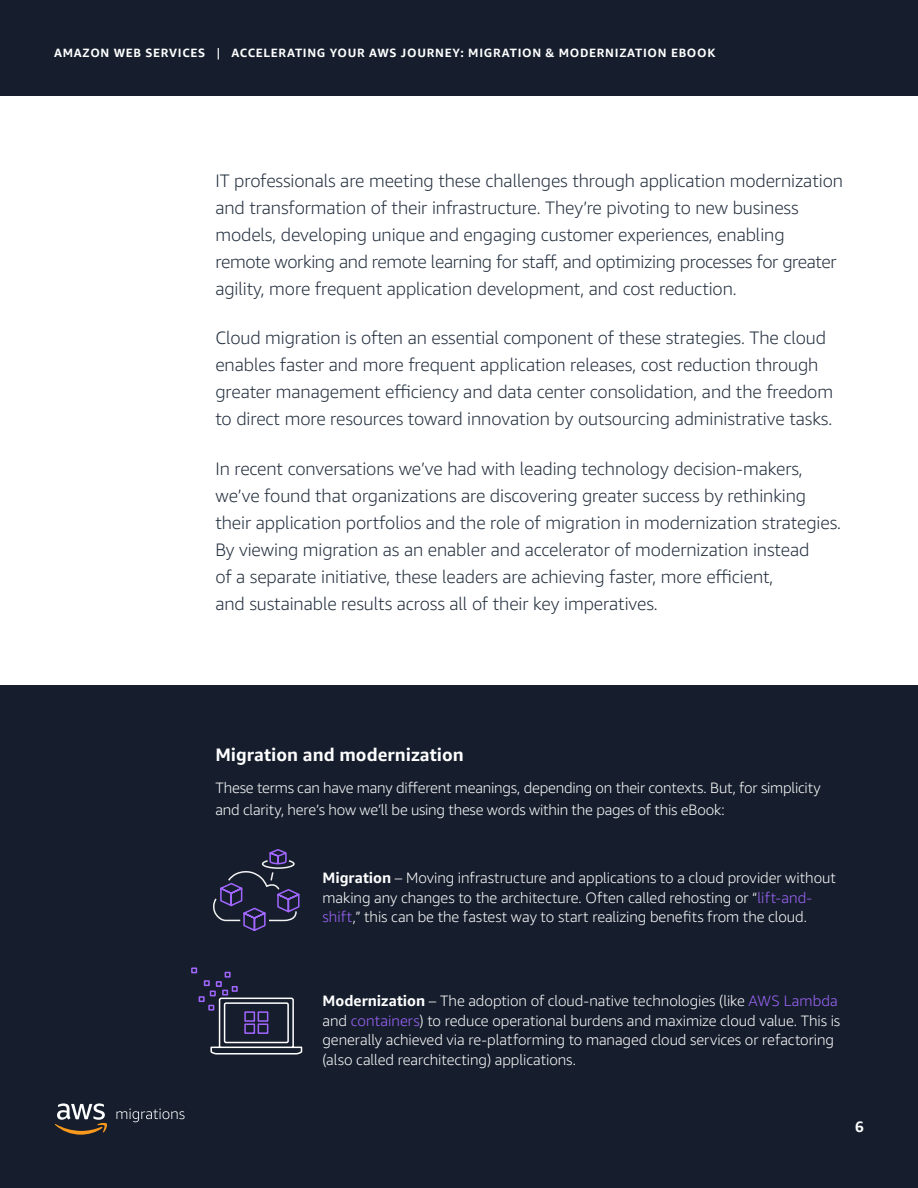
<style>
.page{position:relative;width:918px;height:1188px;background:#fff}
.page>*{position:absolute;margin:0;border:0;box-sizing:border-box;transform-origin:0 0}
.t1{font:300 18px/27px "Amazon Ember";letter-spacing:-.005em;color:#232f3e}
.t2{font:700 18px "Amazon Ember";color:#fff}
.t3{font:300 15px/19.5px "Amazon Ember";letter-spacing:-.005em;color:#fff}
.t4{font:700 15px "Amazon Ember";color:#fff}
.t5{font:700 12px "Amazon Ember";letter-spacing:.06em;color:#fff}
.s1{font-weight:400}
.s2{font-weight:700}
.s3{color:#a166ff}
</style>
<div class="page">
<div style="left:0;top:0;width:918px;height:96px;background:#161e2d"></div>
<div style="left:0;top:686px;width:918px;height:502px;background:#161e2d"></div>
<svg style="left:213px;top:849px;width:87px;height:82px"></svg>
<svg style="left:191px;top:968px;width:112px;height:87px"></svg>
<svg style="left:55px;top:1104px;width:52px;height:31px"></svg>
<svg style="left:117px;top:1109px;width:68px;height:13px"></svg>
<p class="t5" style="left:54px;top:45px;width:663px">AMAZON WEB SERVICES <span class="s1">|</span> ACCELERATING YOUR AWS JOURNEY: MIGRATION &amp; MODERNIZATION EBOOK</p>
<p class="t1" style="left:215px;top:167px;width:629px">IT professionals are meeting these challenges through application modernization and transformation of their infrastructure. They’re pivoting to new business models, developing unique and engaging customer experiences, enabling remote working and remote learning for staff, and optimizing processes for greater agility, more frequent application development, and cost reduction.</p>
<p class="t1" style="left:215px;top:325px;width:619px">Cloud migration is often an essential component of these strategies. The cloud enables faster and more frequent application releases, cost reduction through greater management efficiency and data center consolidation, and the freedom to direct more resources toward innovation by outsourcing administrative tasks.</p>
<p class="t1" style="left:215px;top:455px;width:627px">In recent conversations we’ve had with leading technology decision-makers, we’ve found that organizations are discovering greater success by rethinking their application portfolios and the role of migration in modernization strategies.<br>By viewing migration as an enabler and accelerator of modernization instead<br>of a separate initiative, these leaders are achieving faster, more efficient,<br>and sustainable results across all of their key imperatives.</p>
<p class="t2" style="left:215px;top:744px;width:250px">Migration and modernization</p>
<p class="t3" style="left:215px;top:776px;width:607px;line-height:22.5px">These terms can have many different meanings, depending on their contexts. But, for simplicity and clarity, here’s how we’ll be using these words within the pages of this eBook:</p>
<p class="t3" style="left:322px;top:868px;width:515px"><span class="s2">Migration</span> – Moving infrastructure and applications to a cloud provider without making any changes to the architecture. Often called rehosting or “<span class="s3">lift-and&shy;shift</span>,” this can be the fastest way to start realizing benefits from the cloud.</p>
<p class="t3" style="left:322px;top:991px;width:519px"><span class="s2">Modernization</span> – The adoption of cloud-native technologies (like <span class="s3">AWS Lambda </span>and <span class="s3">containers</span>) to reduce operational burdens and maximize cloud value. This is generally achieved via re-platforming to managed cloud services or refactoring (also called rearchitecting) applications.</p>
<p class="t4" style="left:855px;top:1118px;width:10px">6</p>
</div>
